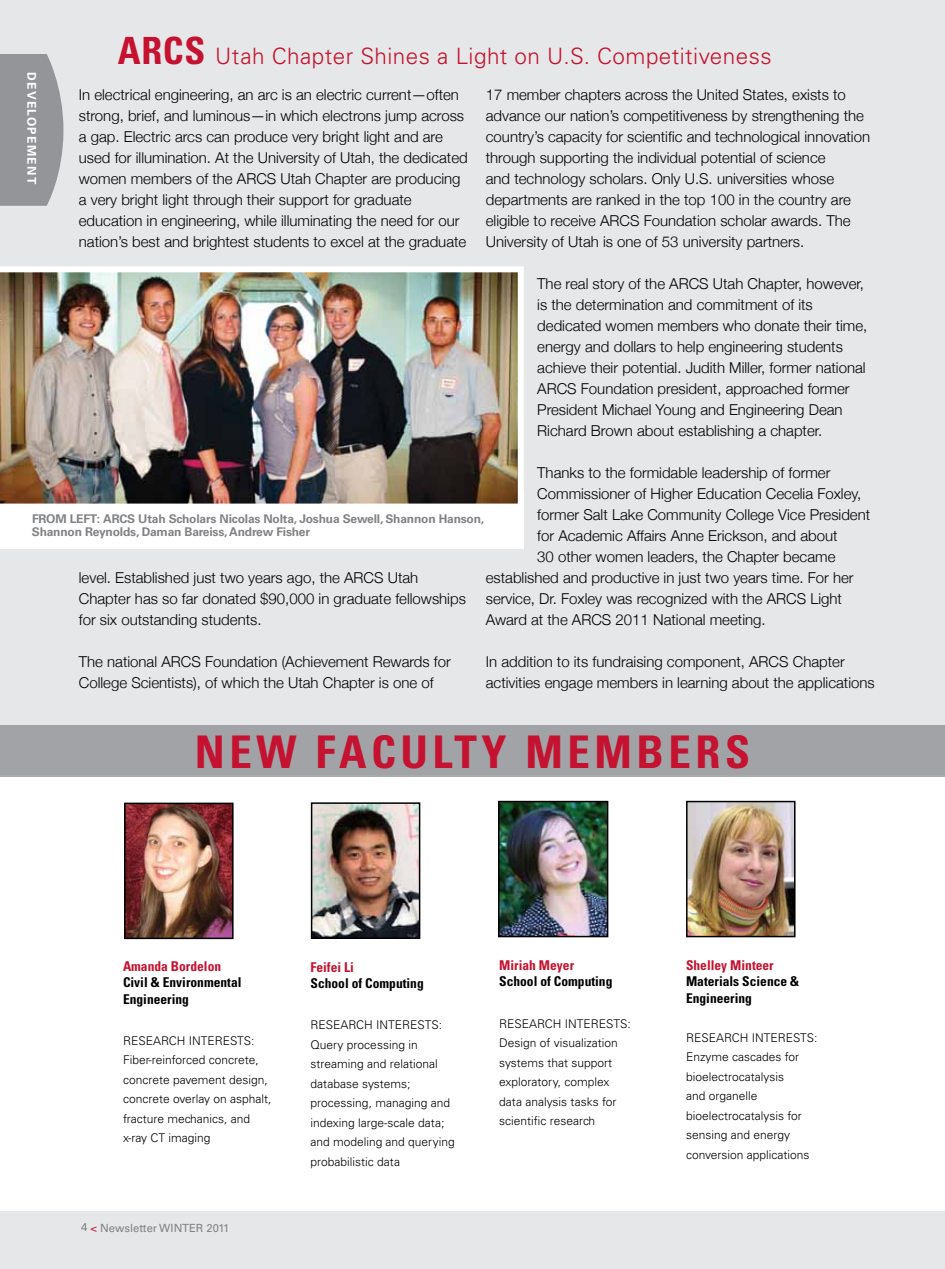
<style>
.page{position:relative;width:945px;height:1269px;background:#fff}
.page>*{position:absolute;margin:0;border:0;box-sizing:border-box;transform-origin:0 0}
.t1{font:700 condensed 45px "Univers LT Std";letter-spacing:.1em;color:#c41230}
.t2{font:300 22.5px "Univers LT Std";letter-spacing:.02em;color:#c41230}
.t3{font:300 15px/21px "Helvetica Neue";color:#000}
.t4{font:700 condensed 13.5px/16.2px "Univers LT Std";color:#000}
.t5{font:700 condensed 13.5px "Univers LT Std";color:#c41230}
.t6{font:300 12px/19.5px "Univers LT Std";color:#000}
.t7{font:700 12px/12.8px "Univers LT Std";letter-spacing:-.015em;color:#808285}
.t8{font:700 12px "Univers LT Std";letter-spacing:.11em;color:#fff}
.t9{font:11.25px "Univers LT Std";color:#808285}
.s1{font-weight:700;font-stretch:condensed;font-size:37.5px}
.s2{color:#c41230}
</style>
<div class="page">
<div style="left:0;top:0;width:945px;height:775px;background:#e6e7e8"></div>
<div style="left:0;top:1211px;width:945px;height:58px;background:#e6e7e8"></div>
<div style="left:0;top:725px;width:945px;height:52px;background:#a2a3a6"></div>
<svg style="left:0;top:54px;width:63px;height:152px;background:#999b9e"></svg>
<img style="left:127px;top:806px;width:104px;height:130px">
<div style="left:124px;top:803px;width:110px;height:136px;border:2px solid #000"></div>
<img style="left:314px;top:805px;width:103px;height:131px">
<div style="left:311px;top:802px;width:109px;height:137px;border:2px solid #000"></div>
<img style="left:501px;top:804px;width:104px;height:130px">
<div style="left:498px;top:801px;width:110px;height:136px;border:2px solid #000"></div>
<img style="left:689px;top:804px;width:104px;height:130px">
<div style="left:686px;top:801px;width:110px;height:136px;border:2px solid #000"></div>
<div style="left:0;top:492px;width:524px;height:57px;background:#fff"></div>
<img style="left:0;top:266px;width:524px;height:238px">
<h2 class="t2" style="left:118px;top:43px;width:656px"><span class="s1">ARCS</span> Utah Chapter Shines a Light on U.S. Competitiveness</h2>
<p class="t3" style="left:79px;top:84px;width:390px">In electrical engineering, an arc is an electric current—often strong, brief, and luminous—in which electrons jump across a gap. Electric arcs can produce very bright light and are used for illumination. At the University of Utah, the dedicated women members of the ARCS Utah Chapter are producing a very bright light through their support for graduate education in engineering, while illuminating the need for our nation’s best and brightest students to excel at the graduate</p>
<p class="t8" style="left:39px;top:72px;width:113px;rotate:90deg">developement</p>
<p class="t3" style="left:486px;top:84px;width:386px">17 member chapters across the United States, exists to advance our nation’s competitiveness by strengthening the country’s capacity for scientific and technological innovation through supporting the individual potential of science<br>and technology scholars. Only U.S. universities whose departments are ranked in the top 100 in the country are eligible to receive ARCS Foundation scholar awards. The University of Utah is one of 53 university partners.</p>
<p class="t3" style="left:537px;top:273px;width:332px">The real story of the ARCS Utah Chapter, however, is the determination and commitment of its dedicated women members who donate their time, energy and dollars to help engineering students achieve their potential. Judith Miller, former national ARCS Foundation president, approached former President Michael Young and Engineering Dean Richard Brown about establishing a chapter.</p>
<p class="t3" style="left:537px;top:462px;width:295px">Thanks to the formidable leadership of former</p>
<p class="t3" style="left:537px;top:483px;width:325px">Commissioner of Higher Education Cecelia Foxley,</p>
<p class="t3" style="left:537px;top:504px;width:334px">former Salt Lake Community College Vice President</p>
<p class="t3" style="left:537px;top:525px;width:302px">for Academic Affairs Anne Erickson, and about</p>
<p class="t3" style="left:537px;top:546px;width:300px">30 other women leaders, the Chapter became</p>
<p class="t3" style="left:486px;top:567px;width:369px">established and productive in just two years time. For her</p>
<p class="t3" style="left:486px;top:588px;width:358px">service, Dr. Foxley was recognized with the ARCS Light</p>
<p class="t3" style="left:486px;top:609px;width:281px">Award at the ARCS 2011 National meeting.</p>
<p class="t3" style="left:486px;top:651px;width:390px">In addition to its fundraising component, ARCS Chapter activities engage members in learning about the applications</p>
<p class="t7" style="left:32px;top:512px;width:454px">From Left: ARCS Utah Scholars Nicolas Nolta, Joshua Sewell, Shannon Hanson,<br>Shannon Reynolds, Daman Bareiss, Andrew Fisher</p>
<p class="t3" style="left:79px;top:567px;width:389px">level. Established just two years ago, the ARCS Utah<br>Chapter has so far donated $90,000 in graduate fellowships for six outstanding students.</p>
<p class="t3" style="left:79px;top:651px;width:374px">The national ARCS Foundation (Achievement Rewards for<br>College Scientists), of which the Utah Chapter is one of</p>
<h1 class="t1" style="left:195px;top:724px;width:557px">New Faculty MEMBERS</h1>
<p class="t5" style="left:123px;top:958px;width:100px">Amanda Bordelon</p>
<p class="t4" style="left:123px;top:975px;width:120px">Civil &amp; Environmental<br>Engineering</p>
<p class="t6" style="left:123px;top:1031px;width:150px">Research Inter ests:<br>Fiber-reinforced concrete, concrete pavement design, concrete overlay on asphalt, fracture mechanics, and x-ray CT imaging</p>
<p class="t9" style="left:81px;top:1222px;width:150px">4 <span class="s2">&lt;</span> N ewsletter WINTER 2011</p>
<p class="t5" style="left:310px;top:959px;width:45px">Feifei Li</p>
<p class="t4" style="left:310px;top:975px;width:115px">School of Computing</p>
<p class="t6" style="left:310px;top:1015px;width:146px">Research Inter ests:<br>Query processing in streaming and relational database systems; processing, managing and indexing large-scale data; and modeling and querying probabilistic data</p>
<p class="t5" style="left:499px;top:957px;width:76px">Miriah Meyer</p>
<p class="t4" style="left:499px;top:974px;width:115px">School of Computing</p>
<p class="t6" style="left:499px;top:1014px;width:133px">Research Inter ests:<br>Design of visualization systems that support exploratory, complex data analysis tasks for scientific research</p>
<p class="t5" style="left:686px;top:957px;width:89px">Shelley Minteer</p>
<p class="t4" style="left:686px;top:974px;width:115px">Materials Science &amp;<br>Engineering</p>
<p class="t6" style="left:686px;top:1028px;width:133px">Research Inter ests:<br>E nzyme cascades for bioelectrocatalysis<br>and organelle bioelectrocatalysis for sensing and energy conversion applications</p>
</div>
